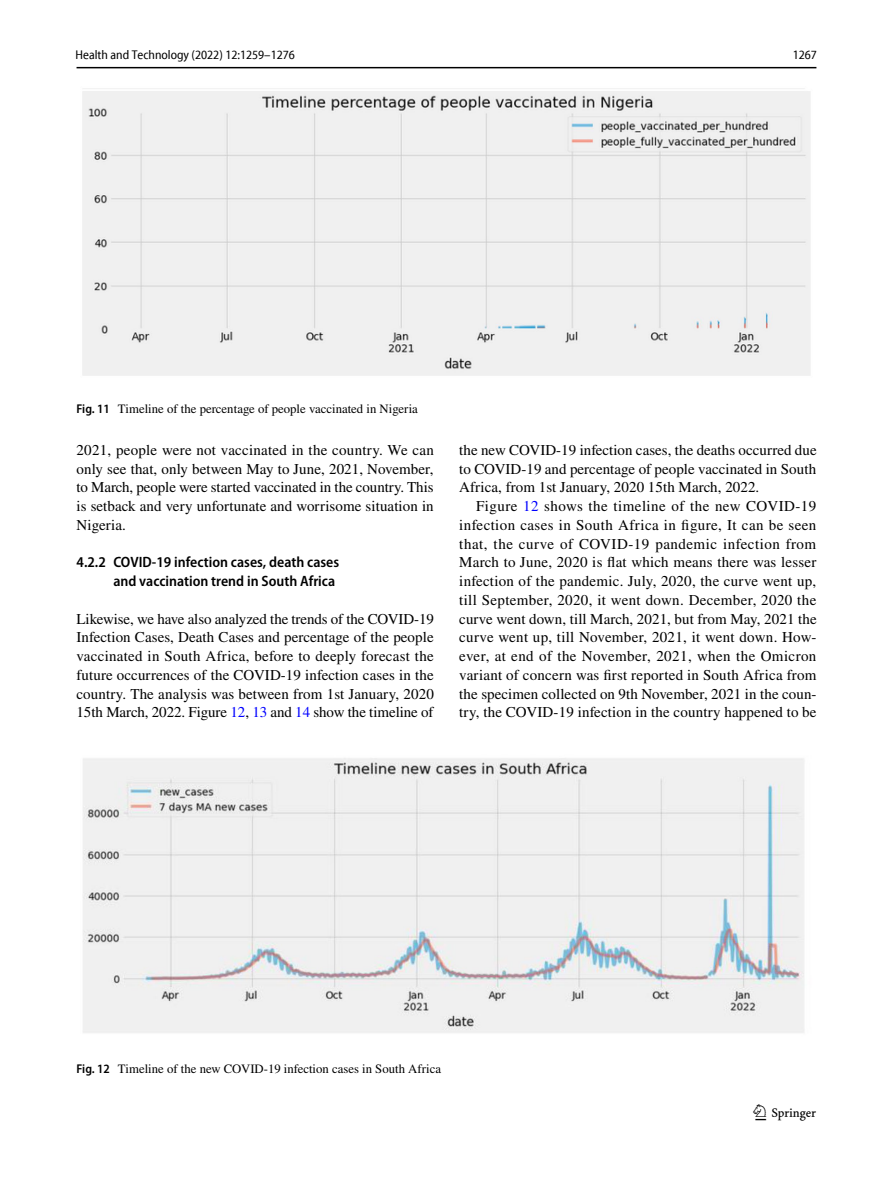
<style>
.page{position:relative;width:893px;height:1187px;background:#fff}
.page>*{position:absolute;margin:0;border:0;box-sizing:border-box;transform-origin:0 0}
.t1{font:22.5px "Springnew Regular 3";color:#000}
.t2{font:15px/18.8px "STIX";letter-spacing:.005em;color:#000;text-align:justify}
.t3{font:600 semi-condensed 15px/18.8px "Myriad Pro";color:#000;text-align:right}
.t4{font:12.75px "STIX";color:#000}
.t5{font:semi-condensed 12.75px "Myriad Pro Unic";color:#000}
.s1{font-family:"Myriad Pro";font-weight:600;font-stretch:semi-condensed}
.s2{color:#00f}
</style>
<div class="page">
<hr style="left:77px;top:67px;width:739px;height:1px;background:#000">
<img style="left:82px;top:88px;width:729px;height:288px">
<img style="left:83px;top:758px;width:722px;height:275px">
<p class="t5" style="left:76px;top:50px;width:221px">Health and Technology (2022) 12:1259–1276</p>
<p class="t5" style="left:793px;top:50px;width:26px">1267</p>
<p class="t4" style="left:77px;top:399px;width:343px"><span class="s1">Fig. 11</span> Timeline of the percentage of people vaccinated in Nigeria</p>
<p class="t2" style="left:77px;top:441px;width:359px">2021, people were not vaccinated in the country. We can only see that, only between May to June, 2021, November, to March, people were started vaccinated in the country. This is setback and very unfortunate and worrisome situation in Nigeria.</p>
<p class="t3" style="left:77px;top:553px;width:264px">4.2.2 COVID‑19 infection cases, death cases and vaccination trend in South Africa</p>
<p class="t2" style="left:77px;top:610px;width:359px">Likewise, we have also analyzed the trends of the COVID-19<br>Infection Cases, Death Cases and percentage of the people vaccinated in South Africa, before to deeply forecast the future occurrences of the COVID-19 infection cases in the country. The analysis was between from 1st January, 2020<br>15th March, 2022. Figure <span class="s2">12</span>, <span class="s2">13</span> and <span class="s2">14</span> show the timeline of</p>
<p class="t2" style="left:459px;top:441px;width:359px">the new COVID-19 infection cases, the deaths occurred due to COVID-19 and percentage of people vaccinated in South Africa, from 1st January, 2020 15th March, 2022.</p>
<p class="t2" style="left:459px;top:497px;width:359px;text-indent:17px">Figure <span class="s2">12</span> shows the timeline of the new COVID-19 infection cases in South Africa in figure, It can be seen that, the curve of COVID-19 pandemic infection from March to June, 2020 is flat which means there was lesser infection of the pandemic. July, 2020, the curve went up, till September, 2020, it went down. December, 2020 the curve went down, till March, 2021, but from May, 2021 the curve went up, till November, 2021, it went down. How&shy;ever, at end of the November, 2021, when the Omicron variant of concern was first reported in South Africa from the specimen collected on 9th November, 2021 in the coun&shy;try, the COVID-19 infection in the country happened to be</p>
<p class="t4" style="left:77px;top:1059px;width:366px"><span class="s1">Fig. 12</span> Timeline of the new COVID-19 infection cases in South Africa</p>
<h1 class="t1" style="left:755px;top:1104px;width:62px">1 3</h1>
</div>
